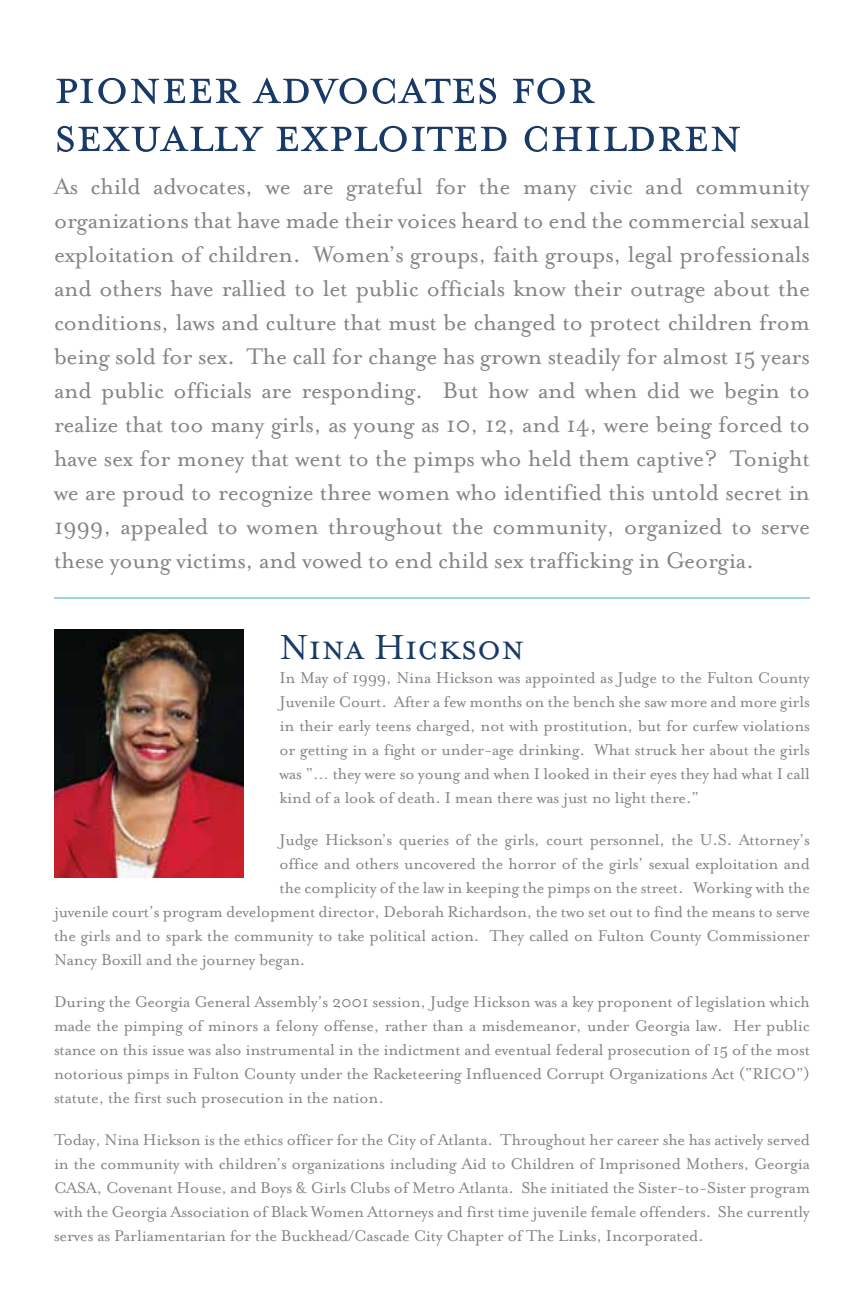
<style>
.page{position:relative;width:864px;height:1296px;background:#fff}
.page>*{position:absolute;margin:0;border:0;box-sizing:border-box;transform-origin:0 0}
.t1{font:56px/48px "Mrs Eaves Small Caps";letter-spacing:-.01em;color:#193a67}
.t2{font:40px "Mrs Eaves Small Caps";color:#193a67}
.t3{font:26px/34px "Mrs Eaves Roman";letter-spacing:-.01em;color:#828487;text-align:justify}
.t4{font:18px/24px "Mrs Eaves Roman";letter-spacing:-.01em;color:#828487;text-align:justify}
</style>
<div class="page">
<img style="left:54px;top:630px;width:190px;height:248px">
<hr style="left:54px;top:597px;width:756px;height:2px;background:#99d3e0">
<h1 class="t1" style="left:54px;top:64px;width:690px">pioneer advocates for sexually exploited children</h1>
<p class="t3" style="left:54px;top:170px;width:758px">As child advocates, we are grateful for the many civic and community organizations that have made their voices heard to end the commercial sexual exploitation of children. Women’s groups, faith groups, legal professionals and others have rallied to let public officials know their outrage about the conditions, laws and culture that must be changed to protect children from being sold for sex. The call for change has grown steadily for almost 15 years and public officials are responding. But how and when did we begin to realize that too many girls, as young as 10, 12, and 14, were being forced to have sex for money that went to the pimps who held them captive? Tonight we are proud to recognize three women who identified this untold secret in 1999, appealed to women throughout the community, organized to serve these young victims, and vowed to end child sex trafficking in Georgia.</p>
<h2 class="t2" style="left:280px;top:627px;width:247px">Nina Hickson</h2>
<p class="t4" style="left:280px;top:666px;width:532px">In May of 1999, Nina Hickson was appointed as Judge to the Fulton County Juvenile Court. After a few months on the bench she saw more and more girls in their early teens charged, not with prostitution, but for curfew violations or getting in a fight or under-age drinking. What struck her about the girls was “… they were so young and when I looked in their eyes they had what I call kind of a look of death. I mean there was just no light there.”</p>
<p class="t4" style="left:280px;top:828px;width:532px">Judge Hickson’s queries of the girls, court personnel, the U.S. Attorney’s</p>
<p class="t4" style="left:280px;top:852px;width:532px">office and others uncovered the horror of the girls’ sexual exploitation and</p>
<p class="t4" style="left:280px;top:876px;width:532px">the complicity of the law in keeping the pimps on the street. Working with the</p>
<p class="t4" style="left:54px;top:900px;width:758px">juvenile court’s program development director, Deborah Richardson, the two set out to find the means to serve</p>
<p class="t4" style="left:54px;top:924px;width:758px">the girls and to spark the community to take political action. They called on Fulton County Commissioner</p>
<p class="t4" style="left:54px;top:948px;width:253px">Nancy Boxill and the journey began.</p>
<p class="t4" style="left:54px;top:990px;width:758px">During the Georgia General Assembly’s 2001 session, Judge Hickson was a key proponent of legislation which made the pimping of minors a felony offense, rather than a misdemeanor, under Georgia law. Her public stance on this issue was also instrumental in the indictment and eventual federal prosecution of 15 of the most notorious pimps in Fulton County under the Racketeering Influenced Corrupt Organizations Act (“RICO”) statute, the first such prosecution in the nation.</p>
<p class="t4" style="left:54px;top:1128px;width:758px">Today, Nina Hickson is the ethics officer for the City of Atlanta. Throughout her career she has actively served in the community with children’s organizations including Aid to Children of Imprisoned Mothers, Georgia CASA, Covenant House, and Boys &amp; Girls Clubs of Metro Atlanta. She initiated the Sister-to-Sister program with the Georgia Association of Black Women Attorneys and first time juvenile female offenders. She currently serves as Parliamentarian for the Buckhead/Cascade City Chapter of The Links, Incorporated.</p>
</div>
